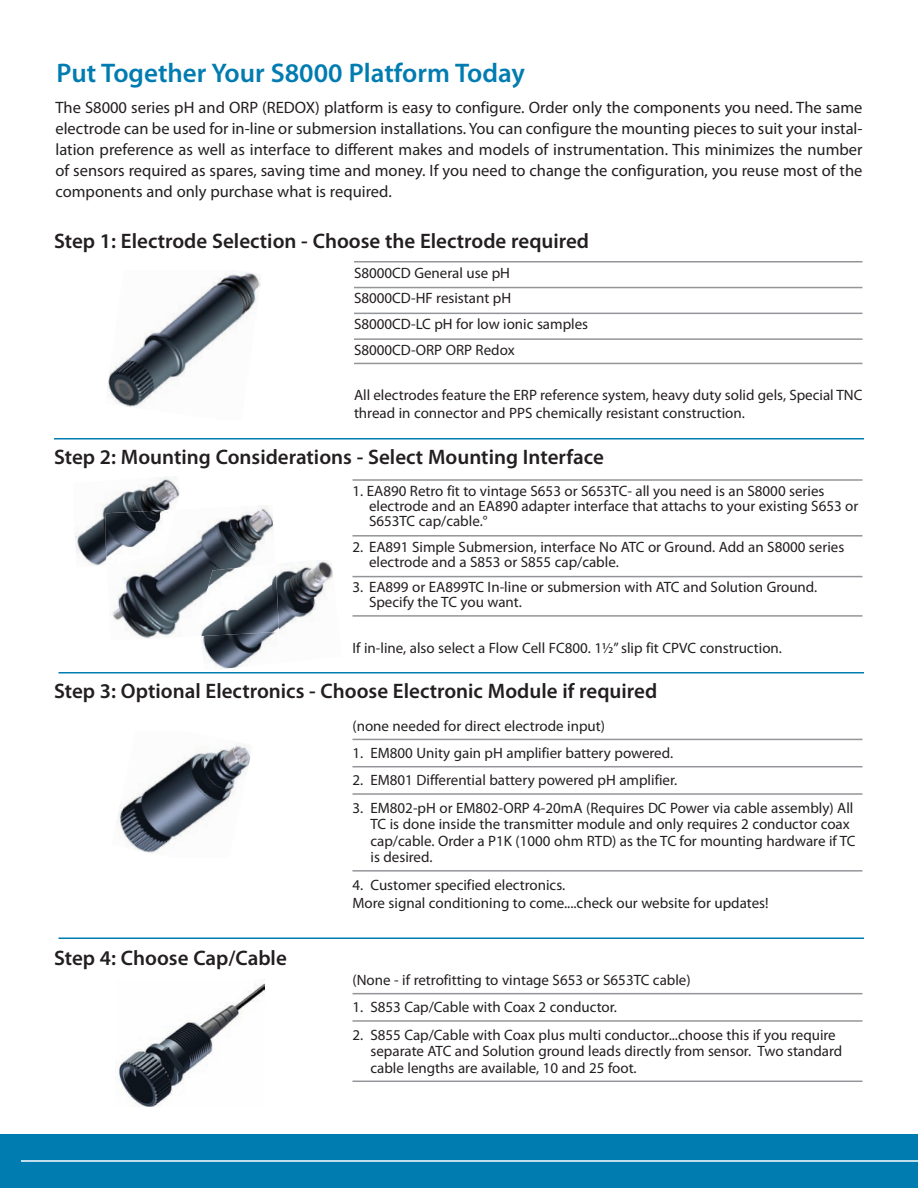
<style>
.page{position:relative;width:918px;height:1188px;background:#fff}
.page>*{position:absolute;margin:0;border:0;box-sizing:border-box;transform-origin:0 0}
.t1{font:600 27px "Myriad Pro";color:#007cb1}
.t2{font:600 21px "Myriad Pro";color:#231f20}
.t3{font:16.5px/21px "Myriad Pro";color:#231f20;text-align:justify}
.t4{font:15px/16.5px "Myriad Pro";color:#231f20}
</style>
<div class="page">
<div style="left:0;top:1134px;width:918px;height:54px;background:#007cb1"></div>
<hr style="left:54px;top:438px;width:810px;height:2px;background:#007cb1">
<hr style="left:21px;top:1160px;width:897px;height:2px;background:#fff">
<hr style="left:354px;top:261px;width:508px;height:1px;background:#939598">
<hr style="left:354px;top:287px;width:508px;height:1px;background:#939598">
<hr style="left:354px;top:313px;width:508px;height:1px;background:#939598">
<hr style="left:354px;top:338px;width:508px;height:2px;background:#939598">
<hr style="left:354px;top:363px;width:508px;height:1px;background:#939598">
<hr style="left:58px;top:672px;width:806px;height:2px;background:#007cb1">
<hr style="left:352px;top:479px;width:510px;height:2px;background:#939598">
<hr style="left:352px;top:535px;width:510px;height:2px;background:#939598">
<hr style="left:352px;top:576px;width:510px;height:1px;background:#939598">
<hr style="left:352px;top:615px;width:510px;height:2px;background:#939598">
<hr style="left:58px;top:938px;width:806px;height:1px;background:#007cb1">
<hr style="left:352px;top:739px;width:510px;height:1px;background:#939598">
<hr style="left:352px;top:766px;width:510px;height:1px;background:#939598">
<hr style="left:352px;top:793px;width:510px;height:2px;background:#939598">
<hr style="left:352px;top:870px;width:510px;height:2px;background:#939598">
<hr style="left:352px;top:993px;width:510px;height:1px;background:#939598">
<hr style="left:352px;top:1020px;width:510px;height:2px;background:#939598">
<hr style="left:352px;top:1081px;width:510px;height:1px;background:#939598">
<img style="left:107px;top:273px;width:154px;height:135px">
<img style="left:116px;top:982px;width:148px;height:125px">
<img style="left:118px;top:744px;width:133px;height:109px">
<img style="left:74px;top:476px;width:106px;height:90px">
<img style="left:201px;top:560px;width:132px;height:109px">
<img style="left:107px;top:505px;width:169px;height:135px">
<img style="left:106px;top:510px;width:70px;height:55px">
<img style="left:199px;top:564px;width:80px;height:72px">
<h1 class="t1" style="left:57px;top:56px;width:470px">Put Together Your S8000 Platform Today</h1>
<p class="t3" style="left:56px;top:97px;width:809px">The S8000 series pH and ORP (REDOX) platform is easy to configure. Order only the components you need. The same electrode can be used for in-line or submersion installations. You can configure the mounting pieces to suit your instal&shy;lation preference as well as interface to different makes and models of instrumentation. This minimizes the number of sensors required as spares, saving time and money. If you need to change the configuration, you reuse most of the components and only purchase what is required.</p>
<h2 class="t2" style="left:54px;top:228px;width:537px">Step 1: Electrode Selection - Choose the Electrode required</h2>
<p class="t4" style="left:354px;top:259px;width:236px;line-height:25.8px">S8000CD General use pH<br>S8000CD-HF resistant pH<br>S8000CD-LC pH for low ionic samples<br>S8000CD-ORP ORP Redox</p>
<p class="t4" style="left:354px;top:386px;width:510px;line-height:18px">All electrodes feature the ERP reference system, heavy duty solid gels, Special TNC thread in connector and PPS chemically resistant construction.</p>
<h2 class="t2" style="left:54px;top:444px;width:552px">Step 2: Mounting Considerations - Select Mounting Interface</h2>
<p class="t4" style="left:369px;top:483px;width:491px;line-height:15px;text-indent:-16px">1. EA890 Retro fit to vintage S653 or S653TC- all you need is an S8000 series electrode and an EA890 adapter interface that attachs to your existing S653 or<br>S653TC cap/cable.°</p>
<p class="t4" style="left:369px;top:539px;width:477px;line-height:15px;text-indent:-16px">2. EA891 Simple Submersion, interface No ATC or Ground. Add an S8000 series electrode and a S853 or S855 cap/cable.</p>
<p class="t4" style="left:369px;top:580px;width:450px;line-height:15px;text-indent:-16px">3. EA899 or EA899TC In-line or submersion with ATC and Solution Ground.<br>Specify the TC you want.</p>
<p class="t4" style="left:352px;top:639px;width:431px">If in-line, also select a Flow Cell FC800. 1½” slip fit CPVC construction.</p>
<h2 class="t2" style="left:54px;top:678px;width:605px">Step 3: Optional Electronics - Choose Electronic Module if required</h2>
<p class="t4" style="left:352px;top:717px;width:254px">(none needed for direct electrode input)</p>
<p class="t4" style="left:352px;top:745px;width:322px">1. EM800 Unity gain pH amplifier battery powered.</p>
<p class="t4" style="left:352px;top:772px;width:326px">2. EM801 Differential battery powered pH amplifier.</p>
<p class="t4" style="left:370px;top:799px;width:487px;text-indent:-18px">3. EM802-pH or EM802-ORP 4-20mA (Requires DC Power via cable assembly) All TC is done inside the transmitter module and only requires 2 conductor coax cap/cable. Order a P1K (1000 ohm RTD) as the TC for mounting hardware if TC is desired.</p>
<p class="t4" style="left:352px;top:875px;width:418px;line-height:18px">4. Customer specified electronics.<br>More signal conditioning to come....check our website for updates!</p>
<h2 class="t2" style="left:54px;top:945px;width:234px">Step 4: Choose Cap/Cable</h2>
<p class="t4" style="left:352px;top:972px;width:340px">(None - if retrofitting to vintage S653 or S653TC cable)</p>
<p class="t4" style="left:352px;top:999px;width:266px">1. S853 Cap/Cable with Coax 2 conductor.</p>
<p class="t4" style="left:370px;top:1026px;width:473px;text-indent:-18px">2. S855 Cap/Cable with Coax plus multi conductor...choose this if you require separate ATC and Solution ground leads directly from sensor. Two standard cable lengths are available, 10 and 25 foot.</p>
</div>
